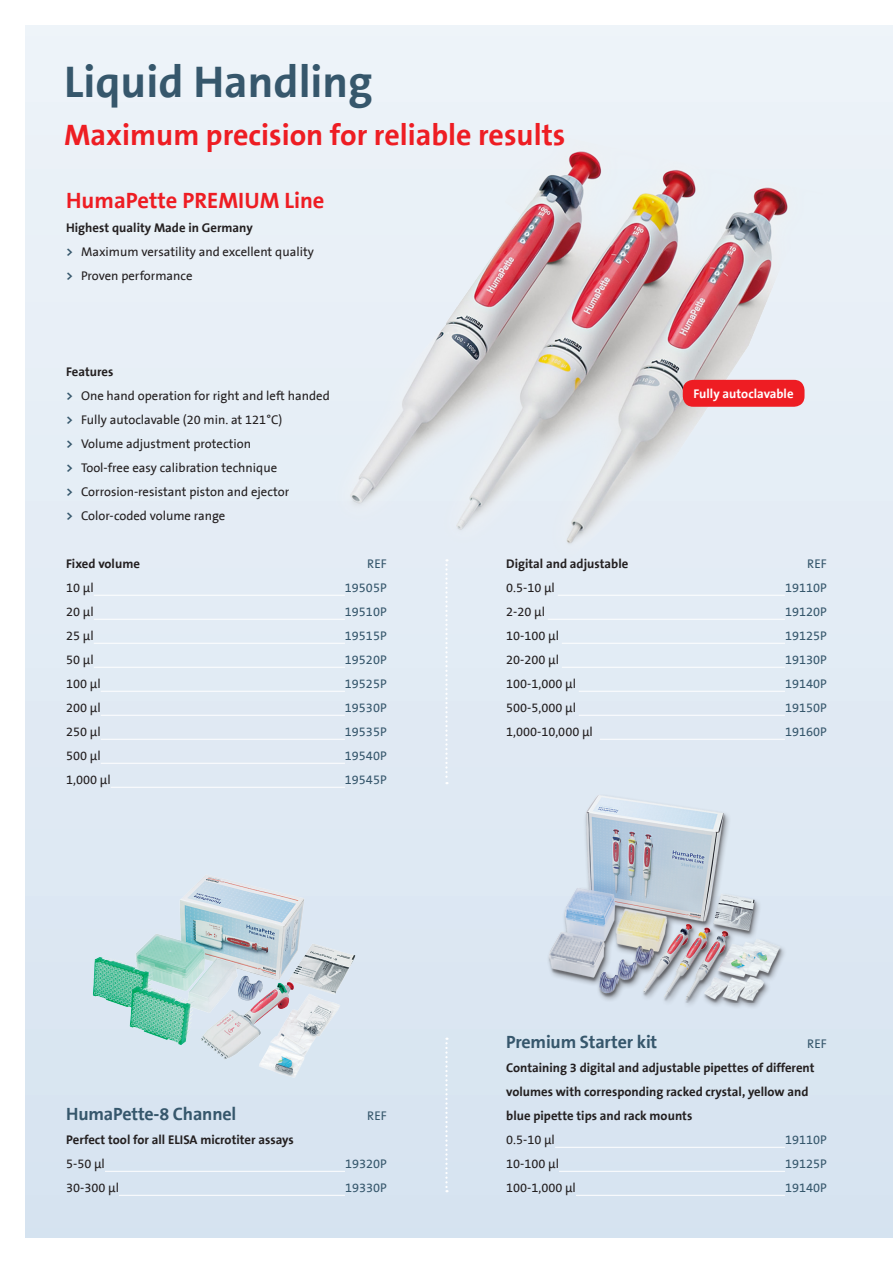
<style>
.page{position:relative;width:893px;height:1263px;background:#fff}
.page>*{position:absolute;margin:0;border:0;box-sizing:border-box;transform-origin:0 0}
.t1{font:700 45px "The Sans B7";color:#36576c}
.t2{font:700 30px "The Sans B7";color:#ee1d23}
.t3{font:700 22.5px "The Sans B7";color:#ee1d23}
.t4{font:700 18px "The Sans B7";letter-spacing:-.01em;color:#36576c}
.t5{font:12.75px/24px "The Sans B5 Plain";color:#231f20}
.t6{font:700 12.75px/24px "The Sans B7";color:#231f20}
.t7{font:12.75px "The Sans B5 Plain";color:#36576c}
.t8{font:700 12.75px "The Sans B7";color:#fff}
.s1{font-family:"The Sans B7";font-weight:700;color:#36576c}
</style>
<div class="page">
<div style="left:26px;top:26px;width:867px;height:1211px;background:#e1ebf4"></div>
<img style="left:350px;top:140px;width:455px;height:421px">
<img style="left:92px;top:876px;width:264px;height:200px">
<div style="left:546px;top:793px;width:242px;height:217px;background:#231f20;opacity:.5"></div>
<img style="left:546px;top:793px;width:242px;height:209px">
<hr style="left:105px;top:1171px;width:240px;height:1px;background:#fff">
<hr style="left:119px;top:1195px;width:226px;height:1px;background:#fff">
<hr style="left:555px;top:1147px;width:230px;height:1px;background:#fff">
<hr style="left:559px;top:1171px;width:226px;height:1px;background:#fff">
<hr style="left:576px;top:1195px;width:209px;height:1px;background:#fff">
<hr style="left:94px;top:595px;width:251px;height:1px;background:#fff">
<hr style="left:94px;top:619px;width:251px;height:1px;background:#fff">
<hr style="left:94px;top:643px;width:251px;height:1px;background:#fff">
<hr style="left:94px;top:667px;width:251px;height:1px;background:#fff">
<hr style="left:101px;top:691px;width:244px;height:1px;background:#fff">
<hr style="left:101px;top:715px;width:244px;height:1px;background:#fff">
<hr style="left:101px;top:739px;width:244px;height:1px;background:#fff">
<hr style="left:101px;top:763px;width:244px;height:1px;background:#fff">
<hr style="left:111px;top:787px;width:234px;height:1px;background:#fff">
<hr style="left:558px;top:595px;width:227px;height:1px;background:#fff">
<hr style="left:548px;top:619px;width:237px;height:1px;background:#fff">
<hr style="left:562px;top:643px;width:223px;height:1px;background:#fff">
<hr style="left:562px;top:667px;width:223px;height:1px;background:#fff">
<hr style="left:579px;top:691px;width:206px;height:1px;background:#fff">
<hr style="left:579px;top:715px;width:206px;height:1px;background:#fff">
<hr style="left:600px;top:739px;width:185px;height:1px;background:#fff">
<div style="left:683px;top:380px;width:121px;height:27px;background:#ee1d23;border-radius:10px"></div>
<svg style="left:445px;top:559px;width:3px;height:225px"></svg>
<svg style="left:445px;top:1038px;width:3px;height:154px"></svg>
<h1 class="t1" style="left:64px;top:58px;width:310px">Liquid Handling</h1>
<h2 class="t2" style="left:64px;top:119px;width:503px">Maximum precision for reliable results</h2>
<h3 class="t3" style="left:66px;top:189px;width:260px">HumaPette PREMIUM Line</h3>
<p class="t6" style="left:66px;top:216px;width:188px">Highest quality Made in Germany</p>
<p class="t5" style="left:66px;top:240px;width:249px"><span class="s1">&gt;</span> Maximum versatility and excellent quality <span class="s1">&gt;</span> Proven performance</p>
<p class="t6" style="left:66px;top:360px;width:49px">Features</p>
<p class="t5" style="left:66px;top:384px;width:265px"><span class="s1">&gt;</span> One hand operation for right and left handed <span class="s1">&gt;</span> Fully autoclavable (20 min. at 121°C)<br><span class="s1">&gt;</span> Volume adjustment protection<br><span class="s1">&gt;</span> Tool-free easy calibration technique<br><span class="s1">&gt;</span> Corrosion-resistant piston and ejector<br><span class="s1">&gt;</span> Color-coded volume range</p>
<p class="t6" style="left:66px;top:552px;width:75px">Fixed volume</p>
<p class="t7" style="left:367px;top:557px;width:21px">REF</p>
<p class="t5" style="left:66px;top:576px;width:29px">10 µl</p>
<p class="t7" style="left:345px;top:581px;width:43px">19505P</p>
<p class="t5" style="left:66px;top:600px;width:29px">20 µl</p>
<p class="t7" style="left:345px;top:605px;width:43px">19510P</p>
<p class="t5" style="left:66px;top:624px;width:29px">25 µl</p>
<p class="t7" style="left:345px;top:629px;width:43px">19515P</p>
<p class="t5" style="left:66px;top:648px;width:29px">50 µl</p>
<p class="t7" style="left:345px;top:653px;width:43px">19520P</p>
<p class="t5" style="left:66px;top:672px;width:36px">100 µl</p>
<p class="t7" style="left:345px;top:677px;width:43px">19525P</p>
<p class="t5" style="left:66px;top:696px;width:36px">200 µl</p>
<p class="t7" style="left:345px;top:701px;width:43px">19530P</p>
<p class="t5" style="left:66px;top:720px;width:36px">250 µl</p>
<p class="t7" style="left:345px;top:725px;width:43px">19535P</p>
<p class="t5" style="left:66px;top:744px;width:36px">500 µl</p>
<p class="t7" style="left:345px;top:749px;width:43px">19540P</p>
<p class="t5" style="left:66px;top:768px;width:46px">1,000 µl</p>
<p class="t7" style="left:345px;top:773px;width:43px">19545P</p>
<h3 class="t4" style="left:66px;top:1105px;width:172px">HumaPette-8 Channel</h3>
<p class="t7" style="left:367px;top:1109px;width:21px">REF</p>
<p class="t6" style="left:66px;top:1128px;width:229px">Perfect tool for all ELISA microtiter assays</p>
<p class="t5" style="left:66px;top:1152px;width:40px">5-50 µl</p>
<p class="t7" style="left:345px;top:1157px;width:43px">19320P</p>
<p class="t5" style="left:66px;top:1176px;width:54px">30-300 µl</p>
<p class="t7" style="left:345px;top:1181px;width:43px">19330P</p>
<p class="t8" style="left:693px;top:387px;width:102px">Fully autoclavable</p>
<p class="t6" style="left:506px;top:552px;width:124px">Digital and adjustable</p>
<p class="t7" style="left:807px;top:557px;width:21px">REF</p>
<p class="t5" style="left:506px;top:576px;width:50px">0.5-10 µl</p>
<p class="t7" style="left:785px;top:581px;width:43px">19110P</p>
<p class="t5" style="left:506px;top:600px;width:40px">2-20 µl</p>
<p class="t7" style="left:785px;top:605px;width:43px">19120P</p>
<p class="t5" style="left:506px;top:624px;width:54px">10-100 µl</p>
<p class="t7" style="left:785px;top:629px;width:43px">19125P</p>
<p class="t5" style="left:506px;top:648px;width:54px">20-200 µl</p>
<p class="t7" style="left:785px;top:653px;width:43px">19130P</p>
<p class="t5" style="left:506px;top:672px;width:71px">100-1,000 µl</p>
<p class="t7" style="left:785px;top:677px;width:43px">19140P</p>
<p class="t5" style="left:506px;top:696px;width:71px">500-5,000 µl</p>
<p class="t7" style="left:785px;top:701px;width:43px">19150P</p>
<p class="t5" style="left:506px;top:720px;width:88px">1,000-10,000 µl</p>
<p class="t7" style="left:785px;top:725px;width:43px">19160P</p>
<h3 class="t4" style="left:506px;top:1033px;width:153px">Premium Starter kit</h3>
<p class="t7" style="left:807px;top:1037px;width:21px">REF</p>
<p class="t6" style="left:506px;top:1056px;width:310px">Containing 3 digital and adjustable pipettes of different volumes with corresponding racked crystal, yellow and blue pipette tips and rack mounts</p>
<p class="t5" style="left:506px;top:1128px;width:50px">0.5-10 µl</p>
<p class="t7" style="left:785px;top:1133px;width:43px">19110P</p>
<p class="t5" style="left:506px;top:1152px;width:54px">10-100 µl</p>
<p class="t7" style="left:785px;top:1157px;width:43px">19125P</p>
<p class="t5" style="left:506px;top:1176px;width:71px">100-1,000 µl</p>
<p class="t7" style="left:785px;top:1181px;width:43px">19140P</p>
</div>
